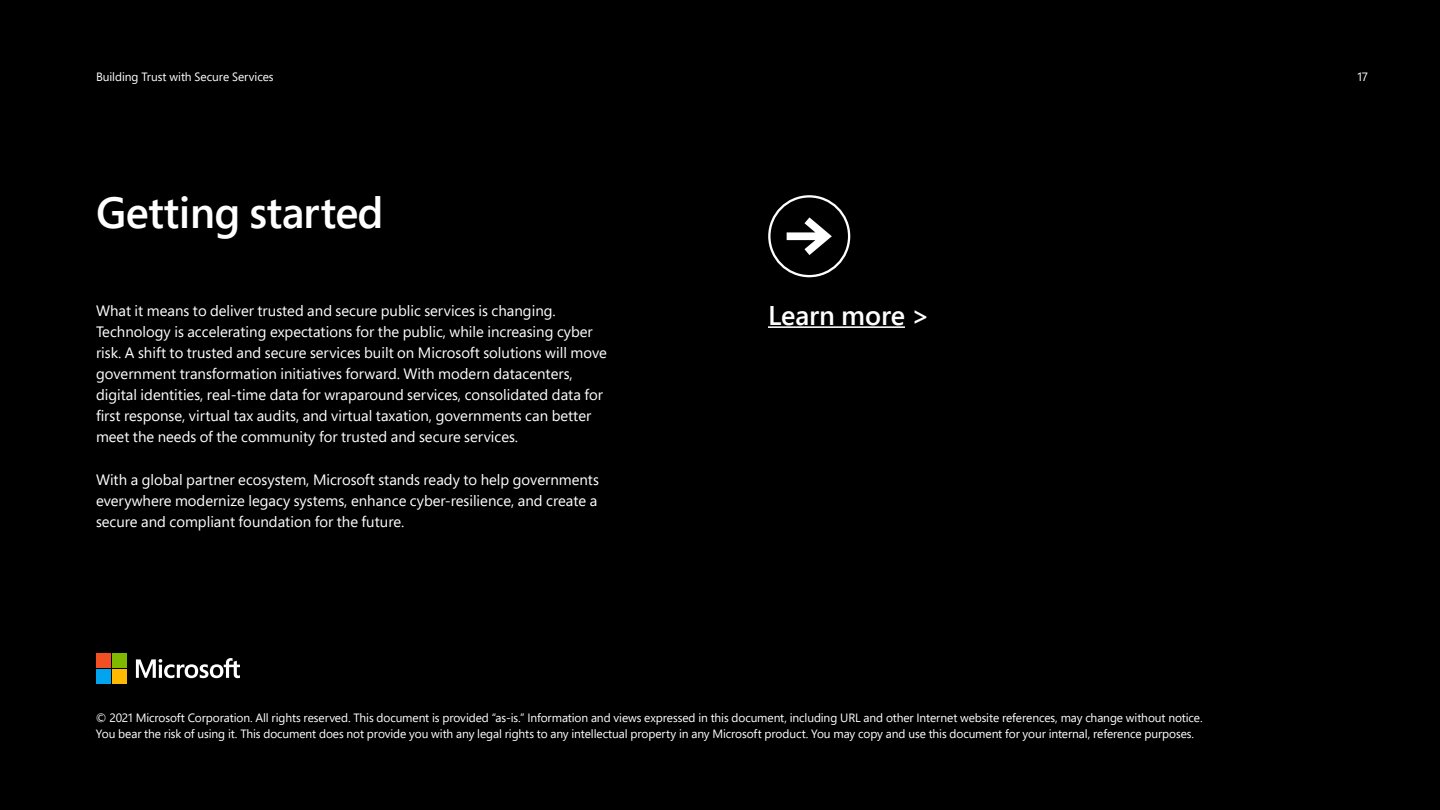
<style>
.page{position:relative;width:1440px;height:810px;background:#000}
.page>*{position:absolute;margin:0;border:0;box-sizing:border-box;transform-origin:0 0}
.H3_-_58_58{font:600 43.5px "Segoe Pro";letter-spacing:-.015em;color:#fff}
.CTA_Closing{font:600 27px "Segoe Pro";color:#fff}
.P_-_Body_-_White{font:15px/21px "Segoe Pro";color:#fff}
.Copyright_text_16_22{font:12px/16.5px "Segoe Pro";letter-spacing:-.01em;color:#fff}
</style>
<div class="page">
<hr style="left:768px;top:326px;width:137px;height:2px;background:#fff">
<svg style="left:136px;top:658px;width:104px;height:20px"></svg>
<div style="left:96px;top:653px;width:15px;height:15px;background:#f25022"></div>
<div style="left:112px;top:653px;width:15px;height:15px;background:#7fba00"></div>
<div style="left:96px;top:669px;width:15px;height:15px;background:#00a4ef"></div>
<div style="left:112px;top:669px;width:15px;height:15px;background:#ffb900"></div>
<div style="left:768px;top:195px;width:82px;height:82px;border:2px solid #fff;border-radius:50%"></div>
<svg style="left:787px;top:217px;width:45px;height:38px"></svg>
<p class="Copyright_text_16_22" style="left:96px;top:68px;width:179px">Building Trust with Secure Services</p>
<p class="Copyright_text_16_22" style="left:1357px;top:68px;width:12px">17</p>
<p class="H3_-_58_58" style="left:96px;top:183px;width:289px">Getting started</p>
<p class="P_-_Body_-_White" style="left:96px;top:300px;width:513px">What it means to deliver trusted and secure public services is changing.<br>Technology is accelerating expectations for the public, while increasing cyber risk. A shift to trusted and secure services built on Microsoft solutions will move government transformation initiatives forward. With modern datacenters, digital identities, real-time data for wraparound services, consolidated data for first response, virtual tax audits, and virtual taxation, governments can better meet the needs of the community for trusted and secure services.</p>
<p class="P_-_Body_-_White" style="left:96px;top:469px;width:504px;text-align:justify">With a global partner ecosystem, Microsoft stands ready to help governments everywhere modernize legacy systems, enhance cyber-resilience, and create a secure and compliant foundation for the future.</p>
<p class="CTA_Closing" style="left:768px;top:297px;width:164px">Learn more &gt;</p>
<p class="Copyright_text_16_22" style="left:96px;top:709px;width:1108px">© 2021 Microsoft Corporation. All rights reserved. This document is provided “as-is.” Information and views expressed in this document, including URL and other Internet website references, may change without notice.<br>You bear the risk of using it. This document does not provide you with any legal rights to any intellectual property in any Microsoft product. You may copy and use this document for your internal, reference purposes.</p>
</div>
